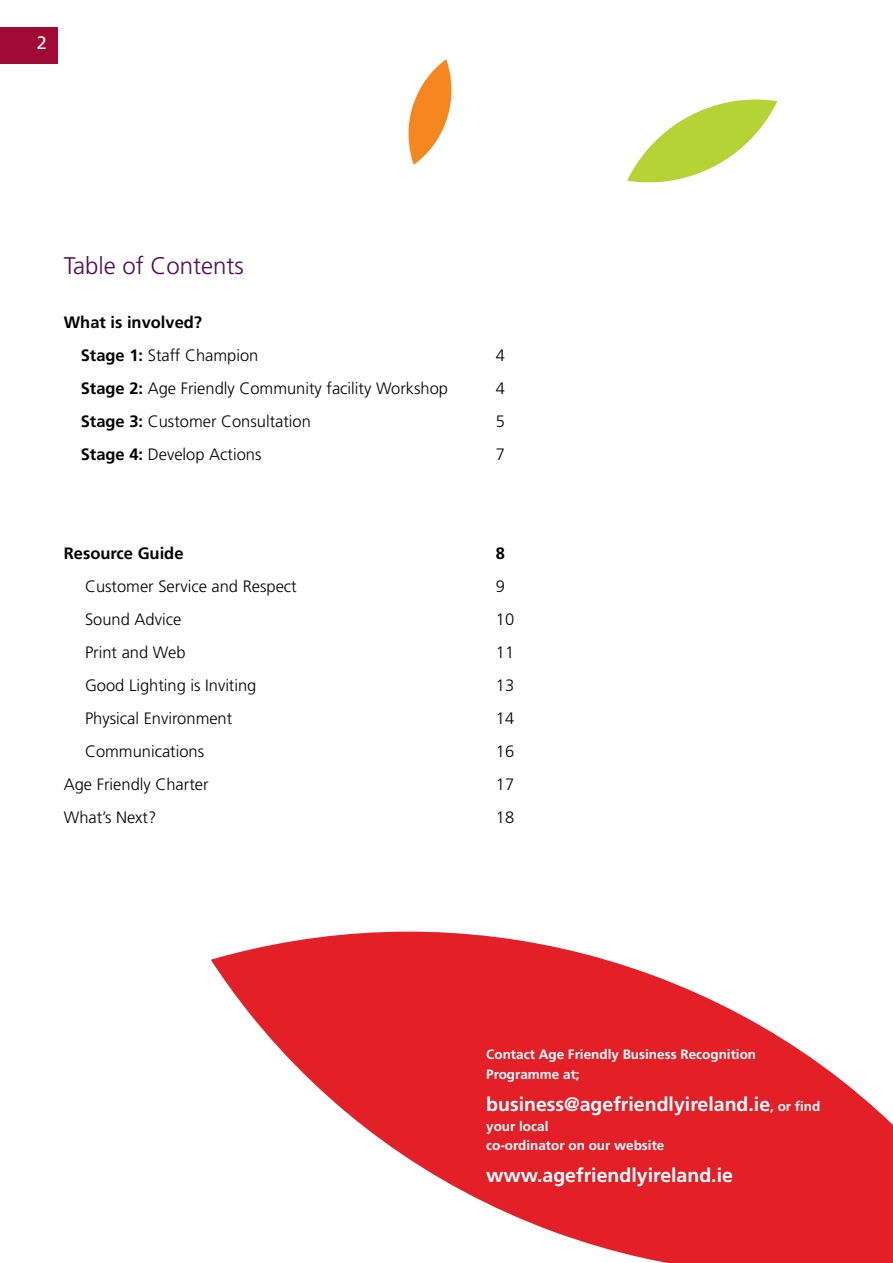
<style>
.page{position:relative;width:893px;height:1263px;background:#fff}
.page>*{position:absolute;margin:0;border:0;box-sizing:border-box;transform-origin:0 0}
.t1{font:300 24px "Frutiger";color:#4e0a55}
.t2{font:700 19.5px "Frutiger";color:#fff}
.t3{font:18px "Frutiger";color:#fff}
.t4{font:300 16.5px "Frutiger";color:#000}
.t5{font:700 16.5px/33px "Frutiger";color:#000}
.t6{font:700 13.5px/19.5px "Frutiger";color:#fff}
.s1{font-weight:300}
.s2{font-weight:700}
.s3{font-size:13.5px}
</style>
<div class="page">
<div style="left:0;top:28px;width:57px;height:36px;background:#9e0a34"></div>
<svg style="left:211px;top:931px;width:682px;height:332px;fill:#e31f27"></svg>
<svg style="left:627px;top:99px;width:150px;height:84px"></svg>
<svg style="left:408px;top:59px;width:44px;height:106px"></svg>
<p class="t3" style="left:37px;top:32px;width:12px">2</p>
<h1 class="t1" style="left:64px;top:252px;width:182px">Table of Contents</h1>
<p class="t5" style="left:81px;top:306px;width:179px;text-indent:-17px">What is involved?<br>Stage 1: <span class="s1">Staff Champion</span></p>
<p class="t4" style="left:496px;top:346px;width:11px">4</p>
<p class="t4" style="left:81px;top:379px;width:369px"><span class="s2">Stage 2:</span> Age Friendly Community facility Workshop</p>
<p class="t4" style="left:496px;top:379px;width:11px">4</p>
<p class="t4" style="left:81px;top:412px;width:232px"><span class="s2">Stage 3:</span> Customer Consultation</p>
<p class="t4" style="left:496px;top:412px;width:11px">5</p>
<p class="t4" style="left:81px;top:445px;width:182px"><span class="s2">Stage 4:</span> Develop Actions</p>
<p class="t4" style="left:496px;top:445px;width:11px">7</p>
<p class="t5" style="left:64px;top:537px;width:121px">Resource Guide</p>
<p class="t5" style="left:496px;top:537px;width:11px">8</p>
<p class="t4" style="left:85px;top:577px;width:213px">Customer Service and Respect</p>
<p class="t4" style="left:496px;top:577px;width:11px">9</p>
<p class="t4" style="left:85px;top:610px;width:98px">Sound Advice</p>
<p class="t4" style="left:496px;top:610px;width:20px">10</p>
<p class="t4" style="left:85px;top:643px;width:102px">Print and Web</p>
<p class="t4" style="left:496px;top:643px;width:20px">11</p>
<p class="t4" style="left:85px;top:676px;width:173px">Good Lighting is Inviting</p>
<p class="t4" style="left:496px;top:676px;width:20px">13</p>
<p class="t4" style="left:85px;top:709px;width:149px">Physical Environment</p>
<p class="t4" style="left:496px;top:709px;width:20px">14</p>
<p class="t4" style="left:85px;top:742px;width:121px">Communications</p>
<p class="t4" style="left:496px;top:742px;width:20px">16</p>
<p class="t4" style="left:64px;top:775px;width:146px">Age Friendly Charter</p>
<p class="t4" style="left:496px;top:775px;width:20px">17</p>
<p class="t4" style="left:64px;top:808px;width:94px">What’s Next?</p>
<p class="t4" style="left:496px;top:808px;width:20px">18</p>
<p class="t6" style="left:486px;top:1045px;width:272px">Contact Age Friendly Business Recognition<br>Programme at;</p>
<p class="t2" style="left:486px;top:1093px;width:336px">business@agefriendlyireland.ie<span class="s3">, or find</span></p>
<p class="t6" style="left:486px;top:1116px;width:180px">your local<br>co-ordinator on our website</p>
<p class="t2" style="left:486px;top:1164px;width:248px">www.agefriendlyireland.ie</p>
</div>
